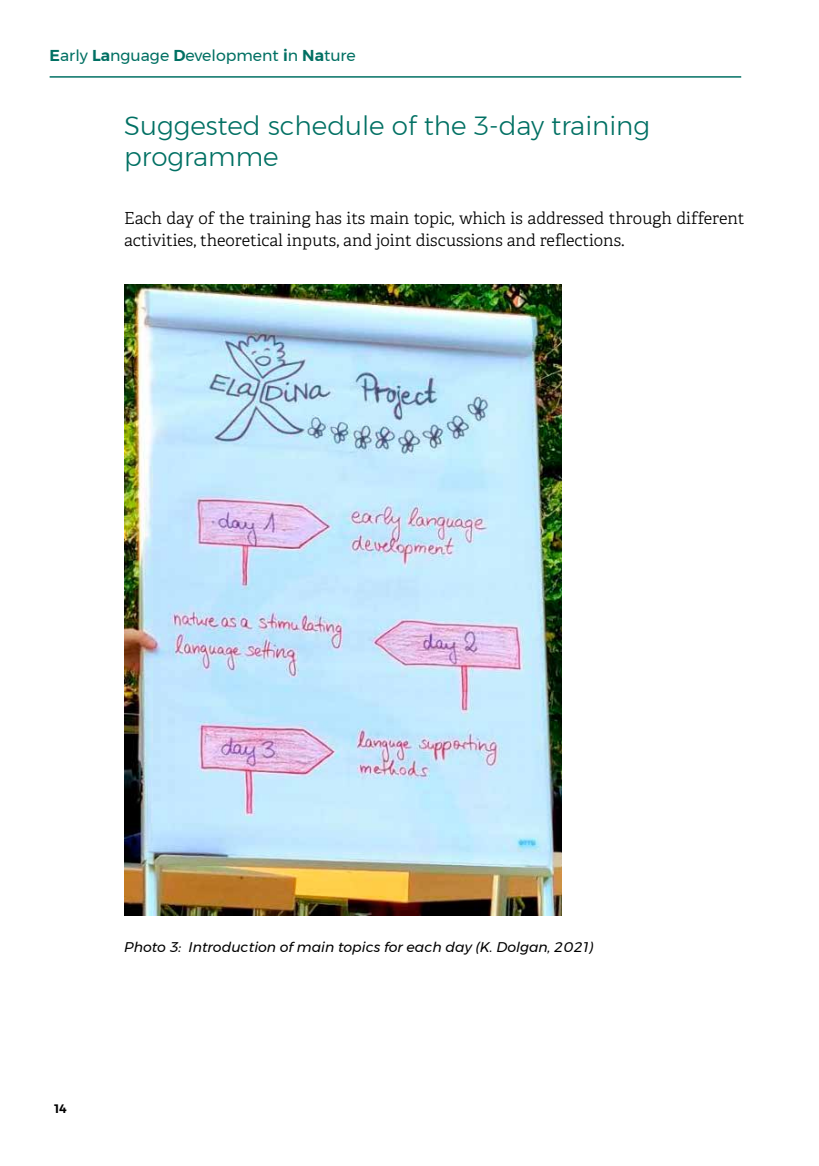
<style>
.page{position:relative;width:819px;height:1166px;background:#fff}
.page>*{position:absolute;margin:0;border:0;box-sizing:border-box;transform-origin:0 0}
.t1{font:300 26.25px/31.5px "Montserrat";color:#007063}
.t2{font:300 16.62px/22.8px "Adelle";color:#000}
.t3{font:15.75px "Montserrat";color:#007063}
.t4{font:italic 14px "Montserrat";color:#000}
.t5{font:600 12.25px "Montserrat";color:#000}
.s1{font-weight:600}
</style>
<div class="page">
<hr style="left:50px;top:76px;width:691px;height:2px;background:#007063">
<img style="left:124px;top:285px;width:437px;height:630px">
<p class="t3" style="left:50px;top:43px;width:308px"><span class="s1">E</span>arly <span class="s1">La</span>nguage <span class="s1">D</span>evelopment <span class="s1">i</span>n <span class="s1">Na</span>ture</p>
<h1 class="t1" style="left:124px;top:109px;width:527px">Suggested schedule of the 3-day training programme</h1>
<p class="t2" style="left:124px;top:207px;width:622px">Each day of the training has its main topic, which is addressed through different activities, theoretical inputs, and joint discussions and reflections.</p>
<p class="t4" style="left:124px;top:937px;width:470px">Photo 3: Introduction of main topics for each day (K. Dolgan, 2021)</p>
<p class="t5" style="left:55px;top:1099px;width:14px">14</p>
</div>
